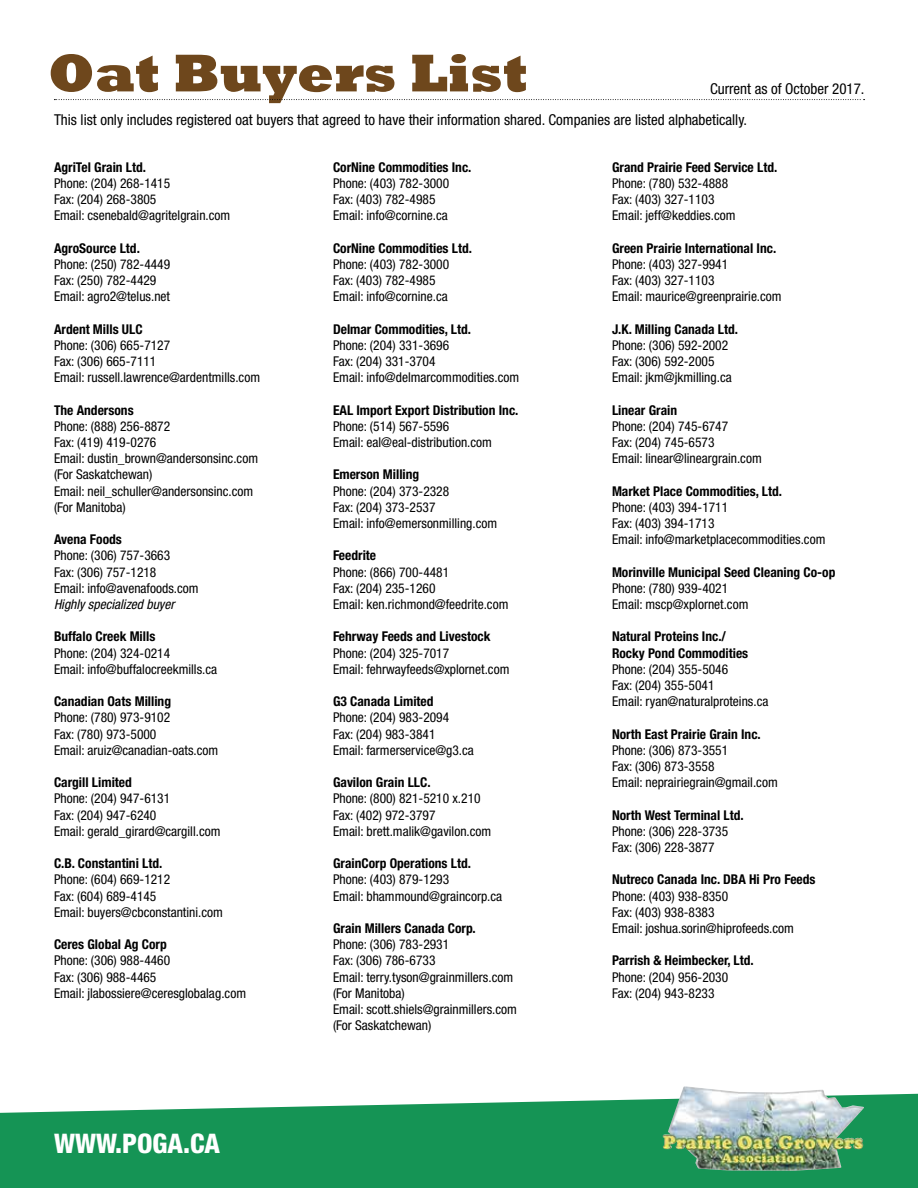
<style>
.page{position:relative;width:918px;height:1188px;background:#fff}
.page>*{position:absolute;margin:0;border:0;box-sizing:border-box;transform-origin:0 0}
.t1{font:800 54px "Rockwell";color:#6e471c}
.t2{font:800 condensed 27px "Helvetica Neue LT Std";color:#fff}
.t3{font:condensed 15px "Helvetica Neue LT Std";color:#000}
.t4{font:condensed 13.5px/16.2px "Helvetica Neue LT Std";color:#000}
.t5{font:700 condensed 13.5px/16.2px "Helvetica Neue LT Std";color:#000}
.t6{font:italic condensed 13.5px "Helvetica Neue LT Std";color:#000}
</style>
<div class="page">
<svg style="left:0;top:1093px;width:918px;height:95px;background:#31a069"></svg>
<img style="left:663px;top:1086px;width:202px;height:85px">
<svg style="left:54px;top:99px;width:811px;height:1px"></svg>
<h1 class="t1" style="left:48px;top:42px;width:481px">Oat Buyers List</h1>
<p class="t3" style="left:710px;top:80px;width:156px">Current as of October 2017.</p>
<p class="t3" style="left:54px;top:111px;width:695px">This list only includes registered oat buyers that agreed to have their information shared. Companies are listed alphabetically.</p>
<p class="t5" style="left:54px;top:159px;width:94px">AgriTel Grain Ltd.</p>
<p class="t4" style="left:54px;top:175px;width:178px">Phone: (204) 268-1415<br>Fax: (204) 268-3805<br>Email: csenebald@agritelgrain.com</p>
<p class="t5" style="left:54px;top:240px;width:87px">AgroSource Ltd.</p>
<p class="t4" style="left:54px;top:256px;width:118px">Phone: (250) 782-4449<br>Fax: (250) 782-4429<br>Email: agro2@telus.net</p>
<p class="t5" style="left:54px;top:321px;width:90px">Ardent Mills ULC</p>
<p class="t4" style="left:54px;top:337px;width:208px">Phone: (306) 665-7127<br>Fax: (306) 665-7111<br>Email: russell.lawrence@ardentmills.com</p>
<p class="t5" style="left:54px;top:402px;width:81px">The Andersons</p>
<p class="t4" style="left:54px;top:418px;width:206px">Phone: (888) 256-8872<br>Fax: (419) 419-0276<br>Email: dustin_brown@andersonsinc.com (For Saskatchewan)<br>Email: neil_schuller@andersonsinc.com (For Manitoba)</p>
<p class="t5" style="left:54px;top:531px;width:69px">Avena Foods</p>
<p class="t4" style="left:54px;top:547px;width:146px">Phone: (306) 757-3663<br>Fax: (306) 757-1218<br>Email: info@avenafoods.com</p>
<p class="t6" style="left:54px;top:596px;width:122px">Highly specialized buyer</p>
<p class="t5" style="left:54px;top:628px;width:103px">Buffalo Creek Mills</p>
<p class="t4" style="left:54px;top:645px;width:165px">Phone: (204) 324-0214<br>Email: info@buffalocreekmills.ca</p>
<p class="t5" style="left:54px;top:693px;width:119px">Canadian Oats Milling</p>
<p class="t4" style="left:54px;top:709px;width:166px">Phone: (780) 973-9102<br>Fax: (780) 973-5000<br>Email: aruiz@canadian-oats.com</p>
<p class="t5" style="left:54px;top:774px;width:79px">Cargill Limited</p>
<p class="t4" style="left:54px;top:790px;width:168px">Phone: (204) 947-6131<br>Fax: (204) 947-6240<br>Email: gerald_girard@cargill.com</p>
<p class="t5" style="left:54px;top:855px;width:110px">C.B. Constantini Ltd.</p>
<p class="t4" style="left:54px;top:871px;width:170px">Phone: (604) 669-1212<br>Fax: (604) 689-4145<br>Email: buyers@cbconstantini.com</p>
<p class="t5" style="left:54px;top:936px;width:114px">Ceres Global Ag Corp</p>
<p class="t4" style="left:54px;top:952px;width:194px">Phone: (306) 988-4460<br>Fax: (306) 988-4465<br>Email: jlabossiere@ceresglobalag.com</p>
<h2 class="t2" style="left:54px;top:1127px;width:168px">WWW.POGA.CA</h2>
<p class="t5" style="left:333px;top:159px;width:140px">CorNine Commodities Inc.</p>
<p class="t4" style="left:333px;top:175px;width:118px">Phone: (403) 782-3000<br>Fax: (403) 782-4985<br>Email: info@cornine.ca</p>
<p class="t5" style="left:333px;top:240px;width:141px">CorNine Commodities Ltd.</p>
<p class="t4" style="left:333px;top:256px;width:118px">Phone: (403) 782-3000<br>Fax: (403) 782-4985<br>Email: info@cornine.ca</p>
<p class="t5" style="left:333px;top:321px;width:140px">Delmar Commodities, Ltd.</p>
<p class="t4" style="left:333px;top:337px;width:188px">Phone: (204) 331-3696<br>Fax: (204) 331-3704<br>Email: info@delmarcommodities.com</p>
<p class="t5" style="left:333px;top:402px;width:187px">EAL Import Export Distribution Inc.</p>
<p class="t4" style="left:333px;top:418px;width:160px">Phone: (514) 567-5596<br>Email: eal@eal-distribution.com</p>
<p class="t5" style="left:333px;top:466px;width:88px">Emerson Milling</p>
<p class="t4" style="left:333px;top:483px;width:166px">Phone: (204) 373-2328<br>Fax: (204) 373-2537<br>Email: info@emersonmilling.com</p>
<p class="t5" style="left:333px;top:547px;width:45px">Feedrite</p>
<p class="t4" style="left:333px;top:564px;width:177px">Phone: (866) 700-4481<br>Fax: (204) 235-1260<br>Email: ken.richmond@feedrite.com</p>
<p class="t5" style="left:333px;top:628px;width:159px">Fehrway Feeds and Livestock</p>
<p class="t4" style="left:333px;top:645px;width:178px">Phone: (204) 325-7017<br>Email: fehrwayfeeds@xplornet.com</p>
<p class="t5" style="left:333px;top:693px;width:102px">G3 Canada Limited</p>
<p class="t4" style="left:333px;top:709px;width:142px">Phone: (204) 983-2094<br>Fax: (204) 983-3841<br>Email: farmerservice@g3.ca</p>
<p class="t5" style="left:333px;top:774px;width:99px">Gavilon Grain LLC.</p>
<p class="t4" style="left:333px;top:790px;width:160px">Phone: (800) 821-5210 x.210<br>Fax: (402) 972-3797<br>Email: brett.malik@gavilon.com</p>
<p class="t5" style="left:333px;top:855px;width:140px">GrainCorp Operations Ltd.</p>
<p class="t4" style="left:333px;top:871px;width:171px">Phone: (403) 879-1293<br>Email: bhammound@graincorp.ca</p>
<p class="t5" style="left:333px;top:920px;width:144px">Grain Millers Canada Corp.</p>
<p class="t4" style="left:333px;top:936px;width:185px">Phone: (306) 783-2931<br>Fax: (306) 786-6733<br>Email: terry.tyson@grainmillers.com (For Manitoba)<br>Email: scott.shiels@grainmillers.com (For Saskatchewan)</p>
<p class="t5" style="left:612px;top:159px;width:167px">Grand Prairie Feed Service Ltd.</p>
<p class="t4" style="left:612px;top:175px;width:125px">Phone: (780) 532-4888<br>Fax: (403) 327-1103<br>Email: jeff@keddies.com</p>
<p class="t5" style="left:612px;top:240px;width:166px">Green Prairie International Inc.</p>
<p class="t4" style="left:612px;top:256px;width:171px">Phone: (403) 327-9941<br>Fax: (403) 327-1103<br>Email: maurice@greenprairie.com</p>
<p class="t5" style="left:612px;top:321px;width:128px">J.K. Milling Canada Ltd.</p>
<p class="t4" style="left:612px;top:337px;width:121px">Phone: (306) 592-2002<br>Fax: (306) 592-2005<br>Email: jkm@jkmilling.ca</p>
<p class="t5" style="left:612px;top:402px;width:67px">Linear Grain</p>
<p class="t4" style="left:612px;top:418px;width:151px">Phone: (204) 745-6747<br>Fax: (204) 745-6573<br>Email: linear@lineargrain.com</p>
<p class="t5" style="left:612px;top:483px;width:172px">Market Place Commodities, Ltd.</p>
<p class="t4" style="left:612px;top:499px;width:215px">Phone: (403) 394-1711<br>Fax: (403) 394-1713<br>Email: info@marketplacecommodities.com</p>
<p class="t5" style="left:612px;top:564px;width:225px">Morinville Municipal Seed Cleaning Co-op</p>
<p class="t4" style="left:612px;top:580px;width:138px">Phone: (780) 939-4021<br>Email: mscp@xplornet.com</p>
<p class="t5" style="left:612px;top:628px;width:138px">Natural Proteins Inc./<br>Rocky Pond Commodities</p>
<p class="t4" style="left:612px;top:661px;width:158px">Phone: (204) 355-5046<br>Fax: (204) 355-5041<br>Email: ryan@naturalproteins.ca</p>
<p class="t5" style="left:612px;top:726px;width:150px">North East Prairie Grain Inc.</p>
<p class="t4" style="left:612px;top:742px;width:167px">Phone: (306) 873-3551<br>Fax: (306) 873-3558<br>Email: neprairiegrain@gmail.com</p>
<p class="t5" style="left:612px;top:807px;width:133px">North West Terminal Ltd.</p>
<p class="t4" style="left:612px;top:823px;width:118px">Phone: (306) 228-3735<br>Fax: (306) 228-3877</p>
<p class="t5" style="left:612px;top:871px;width:205px">Nutreco Canada Inc. DBA Hi Pro Feeds</p>
<p class="t4" style="left:612px;top:888px;width:183px">Phone: (403) 938-8350<br>Fax: (403) 938-8383<br>Email: joshua.sorin@hiprofeeds.com</p>
<p class="t5" style="left:612px;top:952px;width:143px">Parrish &amp; Heimbecker, Ltd.</p>
<p class="t4" style="left:612px;top:969px;width:118px">Phone: (204) 956-2030<br>Fax: (204) 943-8233</p>
</div>
